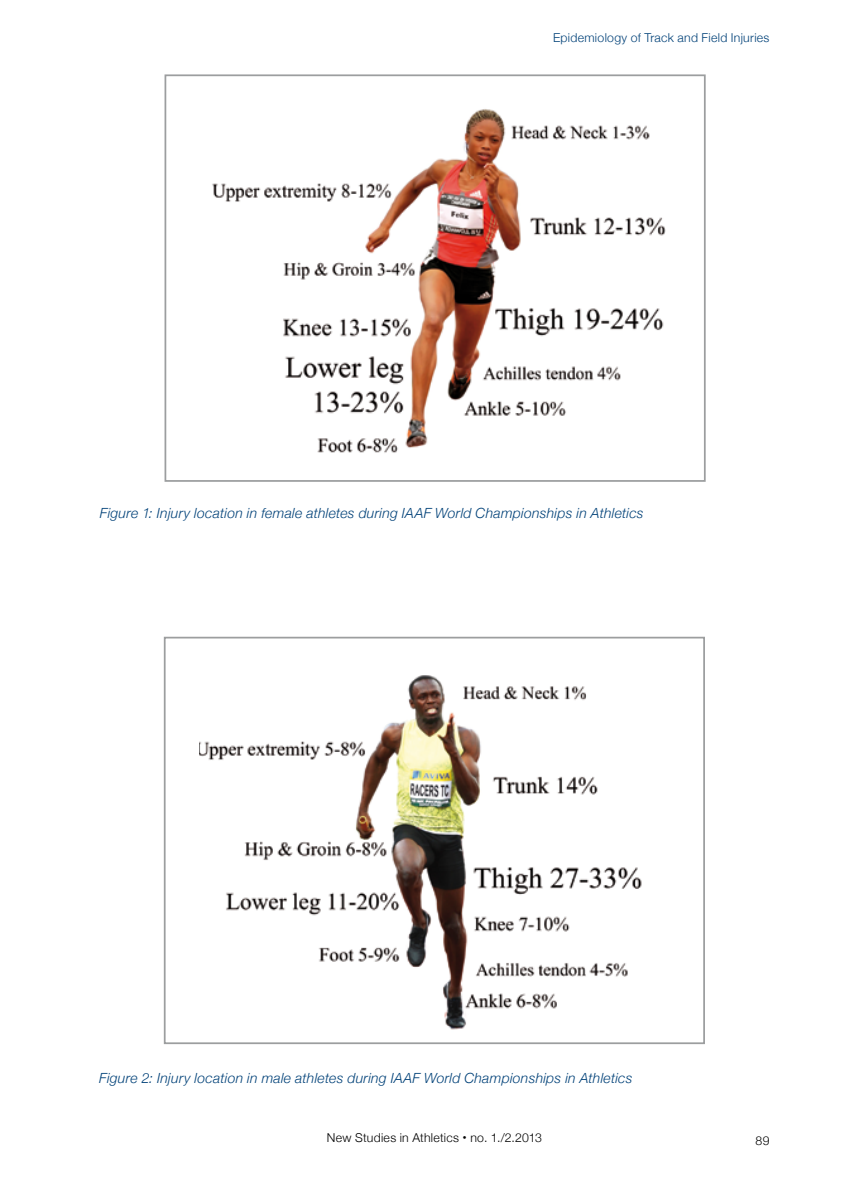
<style>
.page{position:relative;width:844px;height:1191px;background:#fff}
.page>*{position:absolute;margin:0;border:0;box-sizing:border-box;transform-origin:0 0}
.t1{font:italic 300 14px "Helvetica Neue";letter-spacing:.02em;color:#004178}
.t2{font:300 12.25px "Helvetica Neue";letter-spacing:.02em;color:#000}
.t3{font:300 12.25px "Helvetica Neue";letter-spacing:.025em;color:#004178}
.s1{font-weight:700;font-size:15.75px}
</style>
<div class="page">
<img style="left:212px;top:109px;width:454px;height:344px">
<div style="left:164px;top:74px;width:541px;height:408px;border:2px solid #9c9e9f"></div>
<img style="left:199px;top:675px;width:443px;height:355px">
<div style="left:164px;top:637px;width:540px;height:407px;border:2px solid #9c9e9f"></div>
<p class="t3" style="left:553px;top:30px;width:218px">Epidemiology of Track and Field Injuries</p>
<p class="t1" style="left:100px;top:505px;width:545px">Figure 1: Injury location in female athletes during IAAF World Championships in Athletics</p>
<p class="t1" style="left:99px;top:1070px;width:534px">Figure 2: Injury location in male athletes during IAAF World Championships in Athletics</p>
<p class="t2" style="left:327px;top:1130px;width:216px">New Studies in Athletics <span class="s1">·</span> no. 1./2.2013</p>
<p class="t2" style="left:755px;top:1133px;width:15px">89</p>
</div>
